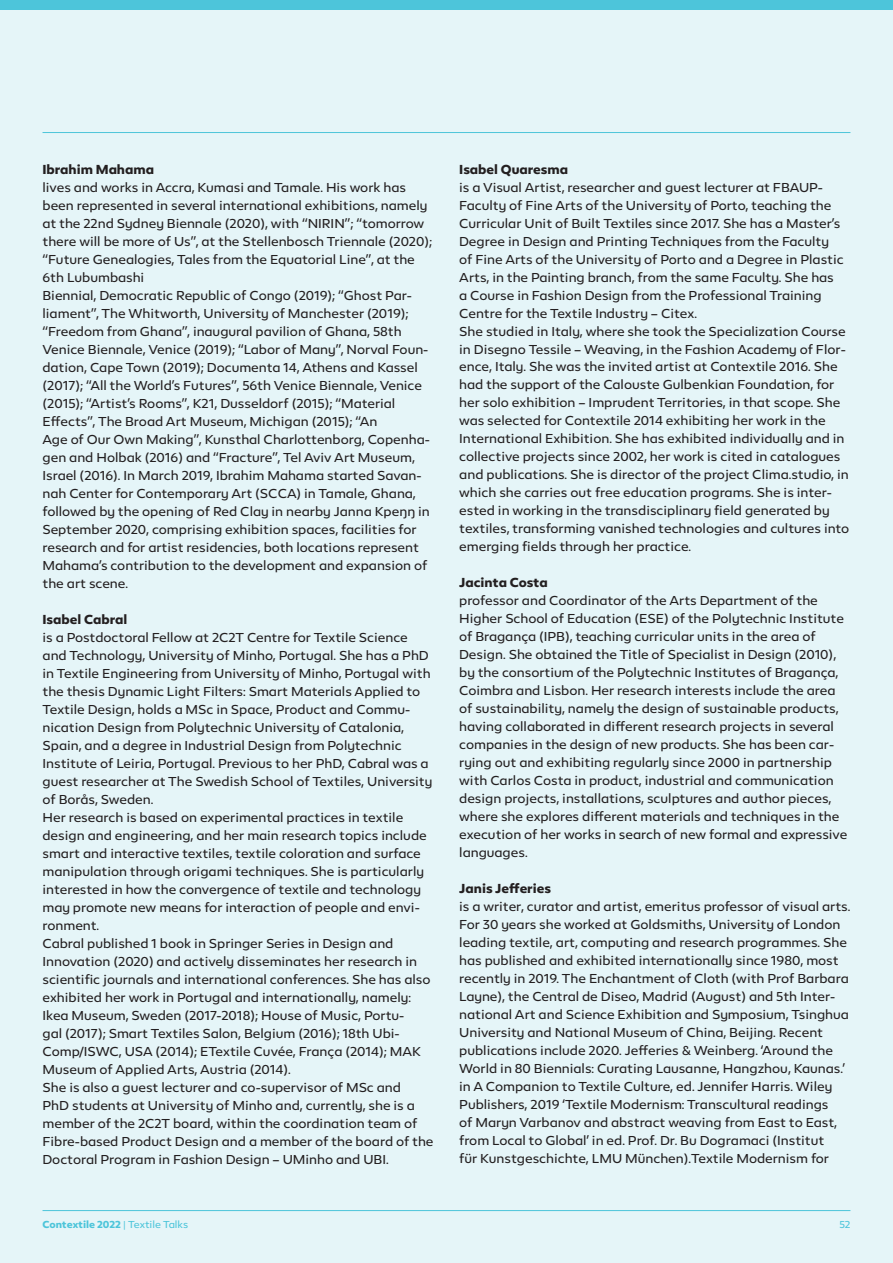
<style>
.page{position:relative;width:893px;height:1263px;background:#e5f5f8}
.page>*{position:absolute;margin:0;border:0;box-sizing:border-box;transform-origin:0 0}
.t1{font:13.5px/18px "Epura";color:#231f20}
.t2{font:700 13.5px "Epura";color:#231f20}
.t3{font:700 10.5px "Epura";color:#4dc5da}
.t4{font:10.5px "Epura";color:#4dc5da}
.s1{font-weight:400}
</style>
<div class="page">
<hr style="left:43px;top:132px;width:807px;height:1px;background:#4dc5da">
<hr style="left:43px;top:1210px;width:807px;height:1px;background:#4dc5da">
<div style="left:0;top:0;width:893px;height:10px;background:#4dc5da"></div>
<p class="t2" style="left:43px;top:161px;width:113px">Ibrahim Mahama</p>
<p class="t1" style="left:43px;top:178px;width:391px">lives and works in Accra, Kumasi and Tamale. His work has been represented in several international exhibitions, namely at the 22nd Sydney Biennale (2020), with “NIRIN”; “tomorrow there will be more of Us”, at the Stellenbosch Triennale (2020); “Future Genealogies, Tales from the Equatorial Line”, at the 6th Lubumbashi<br>Biennial, Democratic Republic of Congo (2019); “Ghost Par&shy;liament”, The Whitworth, University of Manchester (2019); “Freedom from Ghana”, inaugural pavilion of Ghana, 58th Venice Biennale, Venice (2019); “Labor of Many”, Norval Foun&shy;dation, Cape Town (2019); Documenta 14, Athens and Kassel (2017); “All the World’s Futures”, 56th Venice Biennale, Venice (2015); “Artist’s Rooms”, K21, Dusseldorf (2015); “Material Effects”, The Broad Art Museum, Michigan (2015); “An<br>Age of Our Own Making”, Kunsthal Charlottenborg, Copenha&shy;gen and Holbak (2016) and “Fracture”, Tel Aviv Art Museum, Israel (2016). In March 2019, Ibrahim Mahama started Savan&shy;nah Center for Contemporary Art (SCCA) in Tamale, Ghana, followed by the opening of Red Clay in nearby Janna Kpeŋŋ in September 2020, comprising exhibition spaces, facilities for research and for artist residencies, both locations represent Mahama’s contribution to the development and expansion of the art scene.</p>
<p class="t2" style="left:43px;top:611px;width:86px">Isabel Cabral</p>
<p class="t1" style="left:43px;top:628px;width:393px">is a Postdoctoral Fellow at 2C2T Centre for Textile Science and Technology, University of Minho, Portugal. She has a PhD in Textile Engineering from University of Minho, Portugal with the thesis Dynamic Light Filters: Smart Materials Applied to Textile Design, holds a MSc in Space, Product and Commu&shy;nication Design from Polytechnic University of Catalonia, Spain, and a degree in Industrial Design from Polytechnic Institute of Leiria, Portugal. Previous to her PhD, Cabral was a guest researcher at The Swedish School of Textiles, University of Borås, Sweden.<br>Her research is based on experimental practices in textile design and engineering, and her main research topics include smart and interactive textiles, textile coloration and surface manipulation through origami techniques. She is particularly interested in how the convergence of textile and technology may promote new means for interaction of people and envi&shy;ronment.<br>Cabral published 1 book in Springer Series in Design and Innovation (2020) and actively disseminates her research in scientific journals and international conferences. She has also exhibited her work in Portugal and internationally, namely:<br>Ikea Museum, Sweden (2017-2018); House of Music, Portu-<br>gal (2017); Smart Textiles Salon, Belgium (2016); 18th Ubi-Comp/ISWC, USA (2014); ETextile Cuvée, França (2014); MAK Museum of Applied Arts, Austria (2014).<br>She is also a guest lecturer and co-supervisor of MSc and<br>PhD students at University of Minho and, currently, she is a member of the 2C2T board, within the coordination team of Fibre-based Product Design and a member of the board of the Doctoral Program in Fashion Design – UMinho and UBI.</p>
<p class="t2" style="left:459px;top:161px;width:110px">Isabel Quaresma</p>
<p class="t1" style="left:459px;top:177px;width:392px">is a Visual Artist, researcher and guest lecturer at FBAUP-Faculty of Fine Arts of the University of Porto, teaching the Curricular Unit of Built Textiles since 2017. She has a Master’s Degree in Design and Printing Techniques from the Faculty<br>of Fine Arts of the University of Porto and a Degree in Plastic Arts, in the Painting branch, from the same Faculty. She has<br>a Course in Fashion Design from the Professional Training Centre for the Textile Industry – Citex.<br>She studied in Italy, where she took the Specialization Course in Disegno Tessile – Weaving, in the Fashion Academy of Flor&shy;ence, Italy. She was the invited artist at Contextile 2016. She had the support of the Calouste Gulbenkian Foundation, for her solo exhibition – Imprudent Territories, in that scope. She was selected for Contextile 2014 exhibiting her work in the International Exhibition. She has exhibited individually and in collective projects since 2002, her work is cited in catalogues and publications. She is director of the project Clima.studio, in which she carries out free education programs. She is inter&shy;ested in working in the transdisciplinary field generated by textiles, transforming vanished technologies and cultures into emerging fields through her practice.</p>
<p class="t2" style="left:459px;top:574px;width:90px">Jacinta Costa</p>
<p class="t1" style="left:459px;top:591px;width:390px">professor and Coordinator of the Arts Department of the Higher School of Education (ESE) of the Polytechnic Institute of Bragança (IPB), teaching curricular units in the area of Design. She obtained the Title of Specialist in Design (2010), by the consortium of the Polytechnic Institutes of Bragança, Coimbra and Lisbon. Her research interests include the area of sustainability, namely the design of sustainable products, having collaborated in different research projects in several companies in the design of new products. She has been car&shy;rying out and exhibiting regularly since 2000 in partnership with Carlos Costa in product, industrial and communication design projects, installations, sculptures and author pieces, where she explores different materials and techniques in the execution of her works in search of new formal and expressive languages.</p>
<p class="t2" style="left:459px;top:880px;width:93px">Janis Jefferies</p>
<p class="t1" style="left:459px;top:897px;width:393px">is a writer, curator and artist, emeritus professor of visual arts.<br>For 30 years she worked at Goldsmiths, University of London leading textile, art, computing and research programmes. She has published and exhibited internationally since 1980, most recently in 2019. The Enchantment of Cloth (with Prof Barbara Layne), the Central de Diseo, Madrid (August) and 5th Inter&shy;national Art and Science Exhibition and Symposium, Tsinghua University and National Museum of China, Beijing. Recent publications include 2020. Jefferies &amp; Weinberg. ‘Around the World in 80 Biennials: Curating Lausanne, Hangzhou, Kaunas.’ in A Companion to Textile Culture, ed. Jennifer Harris. Wiley Publishers, 2019 ‘Textile Modernism: Transcultural readings<br>of Maryn Varbanov and abstract weaving from East to East, from Local to Global’ in ed. Prof. Dr. Bu Dogramaci (Institut<br>für Kunstgeschichte, LMU München).Textile Modernism for</p>
<p class="t3" style="left:43px;top:1218px;width:147px">Contextile 2022 <span class="s1">| Textile Talks</span></p>
<p class="t4" style="left:839px;top:1218px;width:13px">52</p>
</div>
